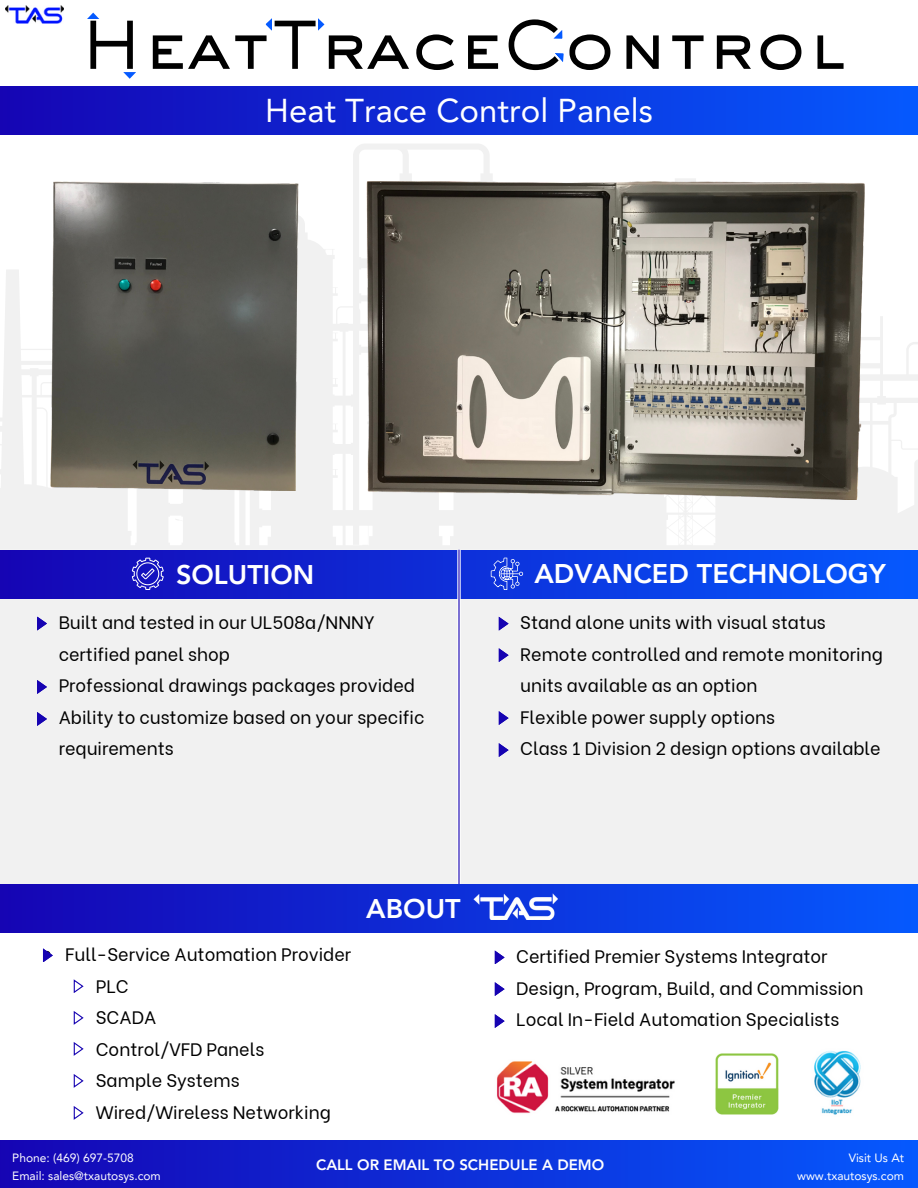
<style>
.page{position:relative;width:918px;height:1188px;background:#fff}
.page>*{position:absolute;margin:0;border:0;box-sizing:border-box;transform-origin:0 0}
.t1{font:500 64.5px "Sackers Gothic Std";color:#000}
.t2{font:33px "Avenir LT Pro";color:#fff}
.t3{font:800 27px "Avenir LT Pro";color:#fff}
.t4{font:18px/31.5px "Be Vietnam";color:#000}
.t5{font:800 15px "Avenir LT Pro";color:#fff}
.t6{font:12px "Avenir LT Pro";color:#fff}
</style>
<div class="page">
<img style="left:5px;top:5px;width:59px;height:18px">
<div style="left:0;top:596px;width:918px;height:291px;background:#f1f1f1"></div>
<div style="left:0;top:550px;width:918px;height:49px;background:linear-gradient(to right,#1605b3,#0559fe)"></div>
<svg style="left:132px;top:558px;width:31px;height:32px"></svg>
<hr style="left:457px;top:546px;width:4px;height:344px;background:#fff">
<hr style="left:458px;top:546px;width:2px;height:344px;background:#1603b2">
<svg style="left:0;top:144px;width:918px;height:406px"></svg>
<svg style="left:43px;top:948px;width:10px;height:14px"></svg>
<svg style="left:73px;top:979px;width:11px;height:14px"></svg>
<svg style="left:73px;top:1011px;width:11px;height:14px"></svg>
<svg style="left:73px;top:1042px;width:11px;height:14px"></svg>
<svg style="left:73px;top:1074px;width:11px;height:14px"></svg>
<svg style="left:73px;top:1106px;width:11px;height:14px"></svg>
<div style="left:0;top:1140px;width:918px;height:48px;background:linear-gradient(to right,#1604b3,#0559fe)"></div>
<svg style="left:491px;top:558px;width:32px;height:32px"></svg>
<div style="left:0;top:87px;width:918px;height:48px;background:linear-gradient(to right,#1605b3,#0559fe)"></div>
<div style="left:0;top:884px;width:918px;height:48px;background:linear-gradient(to right,#1605b3,#0559fe)"></div>
<img style="left:474px;top:894px;width:84px;height:26px">
<svg style="left:495px;top:950px;width:10px;height:14px"></svg>
<svg style="left:495px;top:982px;width:10px;height:14px"></svg>
<svg style="left:495px;top:1014px;width:10px;height:14px"></svg>
<img style="left:497px;top:1061px;width:178px;height:53px">
<img style="left:715px;top:1058px;width:1px;height:52px">
<img style="left:716px;top:1053px;width:63px;height:62px">
<img style="left:814px;top:1051px;width:47px;height:64px">
<img style="left:50px;top:181px;width:249px;height:310px">
<img style="left:367px;top:181px;width:498px;height:319px">
<svg style="left:318px;top:18px;width:6px;height:13px"></svg>
<svg style="left:265px;top:18px;width:7px;height:13px"></svg>
<svg style="left:123px;top:72px;width:13px;height:7px"></svg>
<svg style="left:87px;top:13px;width:13px;height:6px"></svg>
<svg style="left:555px;top:53px;width:9px;height:9px"></svg>
<svg style="left:553px;top:30px;width:9px;height:9px"></svg>
<svg style="left:37px;top:617px;width:10px;height:14px"></svg>
<svg style="left:37px;top:680px;width:10px;height:14px"></svg>
<svg style="left:37px;top:712px;width:10px;height:14px"></svg>
<svg style="left:499px;top:617px;width:10px;height:14px"></svg>
<svg style="left:499px;top:648px;width:10px;height:14px"></svg>
<svg style="left:499px;top:711px;width:10px;height:14px"></svg>
<svg style="left:499px;top:743px;width:10px;height:14px"></svg>
<p class="t1" style="left:81px;top:20px;width:766px">HeatTraceControl</p>
<p class="t2" style="left:265px;top:97px;width:389px">Heat Trace Control Panels</p>
<p class="t3" style="left:176px;top:564px;width:140px">SOLUTION</p>
<p class="t4" style="left:59px;top:605px;width:318px">Built and tested in our UL508a/NNNY certified panel shop</p>
<p class="t4" style="left:59px;top:668px;width:358px">Professional drawings packages provided</p>
<p class="t4" style="left:59px;top:700px;width:367px">Ability to customize based on your specific requirements</p>
<p class="t4" style="left:65px;top:937px;width:288px">Full-Service Automation Provider</p>
<p class="t4" style="left:96px;top:968px;width:34px">PLC</p>
<p class="t4" style="left:96px;top:1000px;width:62px">SCADA</p>
<p class="t4" style="left:96px;top:1031px;width:170px">Control/VFD Panels</p>
<p class="t4" style="left:96px;top:1063px;width:145px">Sample Systems</p>
<p class="t4" style="left:96px;top:1094px;width:237px">Wired/Wireless Networking</p>
<p class="t3" style="left:366px;top:898px;width:96px">ABOUT</p>
<p class="t3" style="left:534px;top:563px;width:353px">ADVANCED TECHNOLOGY</p>
<p class="t4" style="left:520px;top:605px;width:307px">Stand alone units with visual status</p>
<p class="t4" style="left:520px;top:637px;width:364px">Remote controlled and remote monitoring units available as an option</p>
<p class="t4" style="left:520px;top:700px;width:256px">Flexible power supply options</p>
<p class="t4" style="left:520px;top:731px;width:362px">Class 1 Division 2 design options available</p>
<p class="t4" style="left:516px;top:939px;width:313px">Certified Premier Systems Integrator</p>
<p class="t4" style="left:516px;top:970px;width:349px">Design, Program, Build, and Commission</p>
<p class="t4" style="left:516px;top:1002px;width:325px">Local In-Field Automation Specialists</p>
<p class="t6" style="left:12px;top:1153px;width:123px">Phone: (469) 697-5708</p>
<p class="t6" style="left:12px;top:1171px;width:150px">Email: sales@txautosys.com</p>
<p class="t5" style="left:316px;top:1159px;width:290px">CALL OR EMAIL TO SCHEDULE A DEMO</p>
<p class="t6" style="left:849px;top:1153px;width:57px">Visit Us At</p>
<p class="t6" style="left:797px;top:1171px;width:108px">www.txautosys.com</p>
</div>
